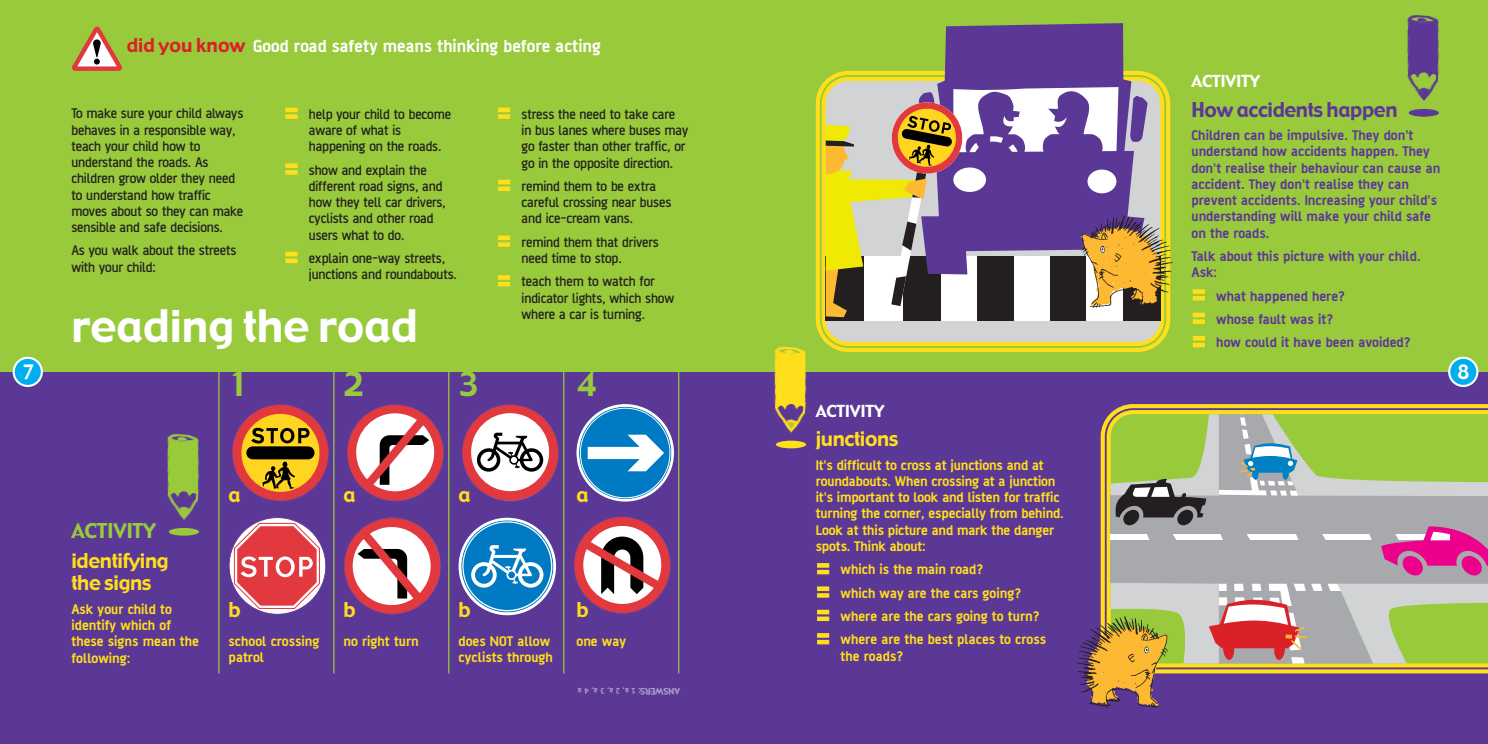
<style>
.page{position:relative;width:1488px;height:744px;background:#fff}
.page>*{position:absolute;margin:0;border:0;box-sizing:border-box;transform-origin:0 0}
.t1{font:43.75px "Gadget";color:#fff}
.t2{font:32.88px "Gadget";color:#99ca3c}
.t3{font:20px/22.5px "Gadget";letter-spacing:-.02em;color:#ffdf1b}
.t4{font:20px "Gadget";letter-spacing:-.02em;color:#5c3896}
.t5{font:20px "Gadget";letter-spacing:-.02em;color:#99ca3c}
.t6{font:19.38px "Gadget";color:#fff}
.t7{font:700 18.75px "AF Battersea";color:#fff}
.t8{font:16.25px "Gadget";letter-spacing:-.02em;color:#fff}
.t9{font:500 15px/16.2px "AF Battersea";letter-spacing:-.01em;color:#231f20}
.t10{font:700 15px/16.2px "AF Battersea";color:#ffdf1b}
.t11{font:700 15px/16.2px "AF Battersea";color:#5c3896}
.t12{font:700 8.75px "AF Battersea";color:#ad9dcc}
.s1{font-family:"Gadget";font-weight:400;color:#da2128}
.s2{font-family:"Gadget";font-weight:400}
</style>
<div class="page">
<div style="left:0;top:0;width:1488px;height:372px;background:#99ca3c"></div>
<div style="left:0;top:372px;width:1488px;height:372px;background:#5c3896"></div>
<svg style="left:13px;top:357px;width:30px;height:30px"></svg>
<svg style="left:1448px;top:357px;width:30px;height:30px"></svg>
<svg style="left:813px;top:69px;width:359px;height:285px;background:#ced42a"></svg>
<svg style="left:820px;top:75px;width:346px;height:273px;background:#d5d493"></svg>
<div style="left:1192px;top:336px;width:13px;height:5px;background:#ffdf1b"></div>
<hr style="left:1192px;top:343px;width:13px;height:4px;background:#ffdf1b">
<hr style="left:1192px;top:313px;width:13px;height:4px;background:#ffdf1b">
<div style="left:1192px;top:319px;width:13px;height:5px;background:#ffdf1b"></div>
<div style="left:1192px;top:289px;width:13px;height:5px;background:#ffdf1b"></div>
<hr style="left:1192px;top:296px;width:13px;height:4px;background:#ffdf1b">
<hr style="left:285px;top:252px;width:12px;height:4px;background:#ffdf1b">
<div style="left:285px;top:258px;width:12px;height:5px;background:#ffdf1b"></div>
<div style="left:285px;top:163px;width:12px;height:5px;background:#ffdf1b"></div>
<div style="left:285px;top:170px;width:12px;height:5px;background:#ffdf1b"></div>
<hr style="left:285px;top:108px;width:12px;height:4px;background:#ffdf1b">
<div style="left:285px;top:114px;width:12px;height:5px;background:#ffdf1b"></div>
<div style="left:498px;top:275px;width:12px;height:5px;background:#ffdf1b"></div>
<hr style="left:498px;top:282px;width:12px;height:4px;background:#ffdf1b">
<div style="left:498px;top:235px;width:12px;height:5px;background:#ffdf1b"></div>
<div style="left:498px;top:242px;width:12px;height:5px;background:#ffdf1b"></div>
<hr style="left:498px;top:180px;width:12px;height:4px;background:#ffdf1b">
<div style="left:498px;top:186px;width:12px;height:5px;background:#ffdf1b"></div>
<hr style="left:498px;top:108px;width:12px;height:4px;background:#ffdf1b">
<div style="left:498px;top:114px;width:12px;height:5px;background:#ffdf1b"></div>
<svg style="left:574px;top:516px;width:97px;height:98px"></svg>
<svg style="left:458px;top:518px;width:98px;height:97px"></svg>
<svg style="left:229px;top:517px;width:97px;height:98px"></svg>
<svg style="left:344px;top:517px;width:97px;height:98px"></svg>
<svg style="left:347px;top:404px;width:97px;height:97px"></svg>
<svg style="left:232px;top:404px;width:97px;height:97px"></svg>
<svg style="left:462px;top:404px;width:97px;height:97px"></svg>
<svg style="left:576px;top:404px;width:98px;height:97px"></svg>
<img style="left:1399px;top:12px;width:47px;height:92px">
<svg style="left:1409px;top:19px;width:28px;height:58px;background:#5f4090"></svg>
<div style="left:1408px;top:109px;width:30px;height:8px;background:#5c3896;border-radius:50%"></div>
<img style="left:766px;top:343px;width:48px;height:90px">
<svg style="left:776px;top:350px;width:28px;height:59px;background:#f5d720"></svg>
<div style="left:776px;top:440px;width:30px;height:8px;background:#ffdf1b;border-radius:50%"></div>
<img style="left:167px;top:433px;width:32px;height:87px">
<svg style="left:169px;top:438px;width:28px;height:58px;background:#95c140"></svg>
<div style="left:169px;top:528px;width:30px;height:8px;background:#99ca3c;border-radius:50%"></div>
<div style="left:1013px;top:256px;width:37px;height:65px;background:#fff"></div>
<div style="left:1050px;top:256px;width:36px;height:65px;background:#231f20"></div>
<div style="left:1086px;top:256px;width:37px;height:65px;background:#fff"></div>
<div style="left:1123px;top:256px;width:37px;height:65px;background:#231f20"></div>
<div style="left:977px;top:256px;width:36px;height:65px;background:#231f20"></div>
<div style="left:940px;top:256px;width:37px;height:65px;background:#fff"></div>
<div style="left:902px;top:256px;width:38px;height:65px;background:#231f20"></div>
<div style="left:864px;top:256px;width:38px;height:65px;background:#fff"></div>
<div style="left:825px;top:256px;width:39px;height:65px;background:#231f20"></div>
<svg style="left:825px;top:23px;width:322px;height:294px"></svg>
<img style="left:1081px;top:210px;width:93px;height:99px">
<svg style="left:72px;top:27px;width:50px;height:44px"></svg>
<hr style="left:218px;top:372px;width:1px;height:301px;background:#99ca3c">
<hr style="left:333px;top:372px;width:1px;height:301px;background:#99ca3c">
<hr style="left:448px;top:372px;width:1px;height:301px;background:#99ca3c">
<hr style="left:563px;top:372px;width:1px;height:301px;background:#99ca3c">
<hr style="left:678px;top:372px;width:1px;height:301px;background:#99ca3c">
<svg style="left:1100px;top:404px;width:388px;height:270px;background:#e6c52d"></svg>
<svg style="left:1104px;top:408px;width:384px;height:261px"></svg>
<svg style="left:1110px;top:414px;width:378px;height:249px;background:#aeb190"></svg>
<img style="left:1076px;top:610px;width:99px;height:98px">
<div style="left:817px;top:633px;width:12px;height:5px;background:#ffdf1b"></div>
<hr style="left:817px;top:640px;width:12px;height:4px;background:#ffdf1b">
<hr style="left:817px;top:610px;width:12px;height:4px;background:#ffdf1b">
<div style="left:817px;top:616px;width:12px;height:5px;background:#ffdf1b"></div>
<div style="left:817px;top:586px;width:12px;height:5px;background:#ffdf1b"></div>
<svg style="left:817px;top:593px;width:12px;height:4px"></svg>
<div style="left:817px;top:563px;width:12px;height:5px;background:#ffdf1b"></div>
<hr style="left:817px;top:570px;width:12px;height:4px;background:#ffdf1b">
<p class="t7" style="left:127px;top:34px;width:475px"><span class="s1">did you know</span> Good road safety means thinking before acting</p>
<p class="t9" style="left:71px;top:105px;width:173px">To make sure your child always behaves in a responsible way, teach your child how to understand the roads. As children grow older they need to understand how traffic moves about so they can make sensible and safe decisions.</p>
<p class="t9" style="left:71px;top:242px;width:166px">As you walk about the streets with your child:</p>
<p class="t9" style="left:309px;top:105px;width:144px">help your child to become aware of what is happening on the roads.</p>
<p class="t9" style="left:309px;top:161px;width:138px">show and explain the different road signs, and how they tell car drivers, cyclists and other road users what to do.</p>
<p class="t9" style="left:309px;top:250px;width:149px">explain one-way streets, junctions and roundabouts.</p>
<h1 class="t1" style="left:71px;top:311px;width:348px">reading the road</h1>
<p class="t9" style="left:521px;top:105px;width:168px">stress the need to take care in bus lanes where buses may go faster than other traffic, or go in the opposite direction.</p>
<p class="t9" style="left:521px;top:178px;width:151px">remind them to be extra careful crossing near buses and ice-cream vans.</p>
<p class="t9" style="left:521px;top:233px;width:138px">remind them that drivers need time to stop.</p>
<p class="t9" style="left:521px;top:273px;width:154px">teach them to watch for indicator lights, which show where a car is turning.</p>
<p class="t8" style="left:1191px;top:76px;width:70px">ACTIVITY</p>
<h3 class="t4" style="left:1191px;top:102px;width:207px">How accidents happen</h3>
<p class="t11" style="left:1191px;top:127px;width:250px">Children can be impulsive. They don't understand how accidents happen. They don't realise their behaviour can cause an accident. They don't realise they can prevent accidents. Increasing your child's understanding will make your child safe on the roads.</p>
<p class="t11" style="left:1191px;top:248px;width:231px">Talk about this picture with your child.<br>Ask:</p>
<p class="t11" style="left:1216px;top:284px;width:196px;line-height:23.4px">what happened here?<br>whose fault was it?<br>how could it have been avoided?</p>
<p class="t6" style="left:22px;top:366px;width:14px">7</p>
<p class="t6" style="left:1457px;top:366px;width:14px">8</p>
<h2 class="t2" style="left:576px;top:373px;width:22px">4</h2>
<h2 class="t2" style="left:343px;top:373px;width:22px">2</h2>
<h2 class="t2" style="left:229px;top:373px;width:22px">1</h2>
<h2 class="t2" style="left:458px;top:373px;width:22px">3</h2>
<h3 class="t5" style="left:71px;top:524px;width:86px">ACTIVITY</h3>
<h3 class="t3" style="left:71px;top:552px;width:99px">identifying the signs</h3>
<p class="t10" style="left:71px;top:600px;width:129px">Ask your child to identify which of these signs mean the following:</p>
<h3 class="t3" style="left:229px;top:486px;width:14px">a</h3>
<h3 class="t3" style="left:343px;top:486px;width:14px">a</h3>
<h3 class="t3" style="left:458px;top:486px;width:14px">a</h3>
<h3 class="t3" style="left:576px;top:486px;width:14px">a</h3>
<h3 class="t3" style="left:229px;top:600px;width:14px">b</h3>
<p class="t10" style="left:229px;top:632px;width:92px">school crossing patrol</p>
<h3 class="t3" style="left:343px;top:600px;width:14px">b</h3>
<h3 class="t3" style="left:458px;top:600px;width:14px">b</h3>
<h3 class="t3" style="left:576px;top:600px;width:14px">b</h3>
<p class="t10" style="left:343px;top:632px;width:77px">no right turn</p>
<p class="t10" style="left:458px;top:632px;width:96px">does NOT allow cyclists through</p>
<p class="t10" style="left:576px;top:632px;width:51px">one way</p>
<p class="t12" style="left:680px;top:696px;width:104px;rotate:-180deg"><span class="s2">ANSWERS:</span> 1 a, 2 a, 3 a, 4 a</p>
<p class="t8" style="left:816px;top:405px;width:70px">ACTIVITY</p>
<h3 class="t3" style="left:816px;top:430px;width:84px">junctions</h3>
<p class="t10" style="left:816px;top:456px;width:249px">It's difficult to cross at junctions and at roundabouts. When crossing at a junction it's important to look and listen for traffic turning the corner, especially from behind.<br>Look at this picture and mark the danger spots. Think about:</p>
<p class="t10" style="left:840px;top:557px;width:207px;line-height:23.4px">which is the main road?<br>which way are the cars going? where are the cars going to turn? where are the best places to cross</p>
<p class="t10" style="left:840px;top:647px;width:64px">the roads?</p>
</div>
